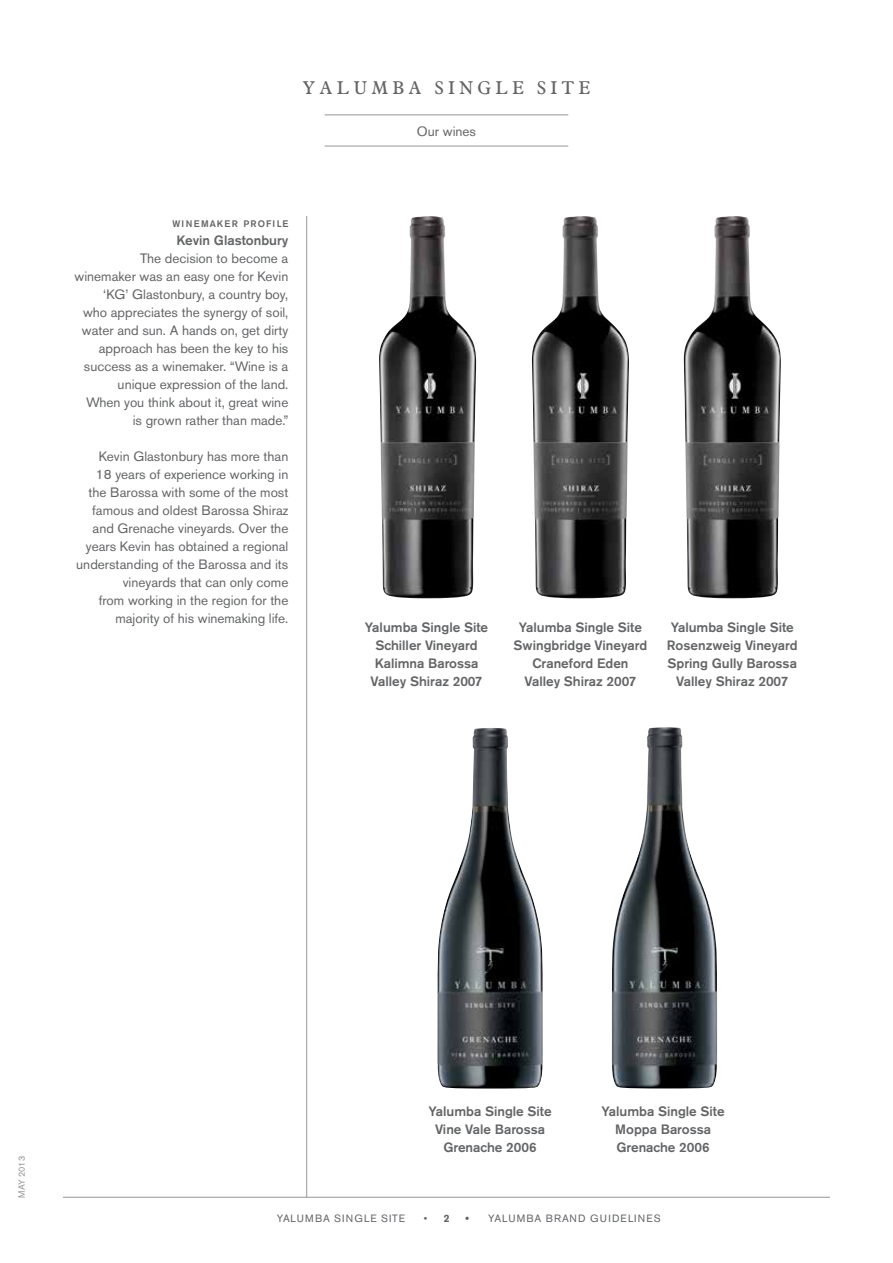
<style>
.page{position:relative;width:893px;height:1263px;background:#fff}
.page>*{position:absolute;margin:0;border:0;box-sizing:border-box;transform-origin:0 0}
.t1{font:18px "Aldine";letter-spacing:.225em;color:#636466}
.t2{font:13.5px/18px "Akzidenz Grotesk BE";color:#636466;text-align:right}
.t3{font:500 13.5px/18px "Akzidenz Grotesk BE";color:#636466;text-align:center}
.t4{font:10.5px "Akzidenz Grotesk BE";letter-spacing:.095em;color:#636466}
.t5{font:10.5px "Akzidenz Grotesk BE";letter-spacing:.115em;color:#636466}
.t6{font:500 9.45px "Akzidenz Grotesk BE";letter-spacing:.13em;color:#636466}
.t7{font:9px "Akzidenz Grotesk BE";color:#939598}
.s1{font-weight:700}
</style>
<div class="page">
<hr style="left:325px;top:114px;width:243px;height:1px;background:#939598">
<hr style="left:325px;top:146px;width:243px;height:1px;background:#939598">
<hr style="left:63px;top:1197px;width:767px;height:1px;background:#939598">
<hr style="left:306px;top:216px;width:1px;height:981px;background:#939598">
<img style="left:612px;top:727px;width:105px;height:361px">
<img style="left:684px;top:216px;width:97px;height:382px">
<img style="left:379px;top:216px;width:98px;height:382px">
<img style="left:532px;top:216px;width:97px;height:382px">
<img style="left:437px;top:728px;width:106px;height:360px">
<h1 class="t1" style="left:302px;top:76px;width:289px">YALUMBA SINGLE SITE</h1>
<p class="t2" style="left:417px;top:122px;width:61px">Our wines</p>
<p class="t6" style="left:172px;top:218px;width:117px">WINEMAKER PROFILE</p>
<p class="t3" style="left:176px;top:231px;width:113px">Kevin Glastonbury</p>
<p class="t2" style="left:75px;top:249px;width:215px">The decision to become a<br>winemaker was an easy one for Kevin ‘KG’ Glastonbury, a country boy,<br>who appreciates the synergy of soil, water and sun. A hands on, get dirty approach has been the key to his success as a winemaker. “Wine is a unique expression of the land.<br>When you think about it, great wine is grown rather than made.”</p>
<p class="t2" style="left:76px;top:447px;width:214px">Kevin Glastonbury has more than<br>18 years of experience working in the Barossa with some of the most famous and oldest Barossa Shiraz and Grenache vineyards. Over the years Kevin has obtained a regional understanding of the Barossa and its vineyards that can only come<br>from working in the region for the majority of his winemaking life.</p>
<p class="t3" style="left:365px;top:618px;width:125px">Yalumba Single Site<br>Schiller Vineyard<br>Kalimna Barossa<br>Valley Shiraz 2007</p>
<p class="t3" style="left:514px;top:618px;width:135px">Yalumba Single Site<br>Swingbridge Vineyard<br>Craneford Eden<br>Valley Shiraz 2007</p>
<p class="t3" style="left:667px;top:618px;width:132px">Yalumba Single Site<br>Rosenzweig Vineyard<br>Spring Gully Barossa<br>Valley Shiraz 2007</p>
<p class="t7" style="left:16px;top:1197px;width:43px;rotate:-90deg">MAY 2013</p>
<p class="t3" style="left:428px;top:1102px;width:125px">Yalumba Single Site<br>Vine Vale Barossa<br>Grenache 2006</p>
<p class="t3" style="left:601px;top:1102px;width:125px">Yalumba Single Site<br>Moppa Barossa<br>Grenache 2006</p>
<p class="t4" style="left:277px;top:1212px;width:130px">Yalum ba Sing le Site</p>
<p class="t4" style="left:424px;top:1212px;width:27px">• <span class="s1">2</span></p>
<p class="t4" style="left:466px;top:1212px;width:89px"><span class="s1">•</span> Yalumba Bra</p>
<p class="t5" style="left:570px;top:1212px;width:91px">nd Guidelines</p>
</div>
